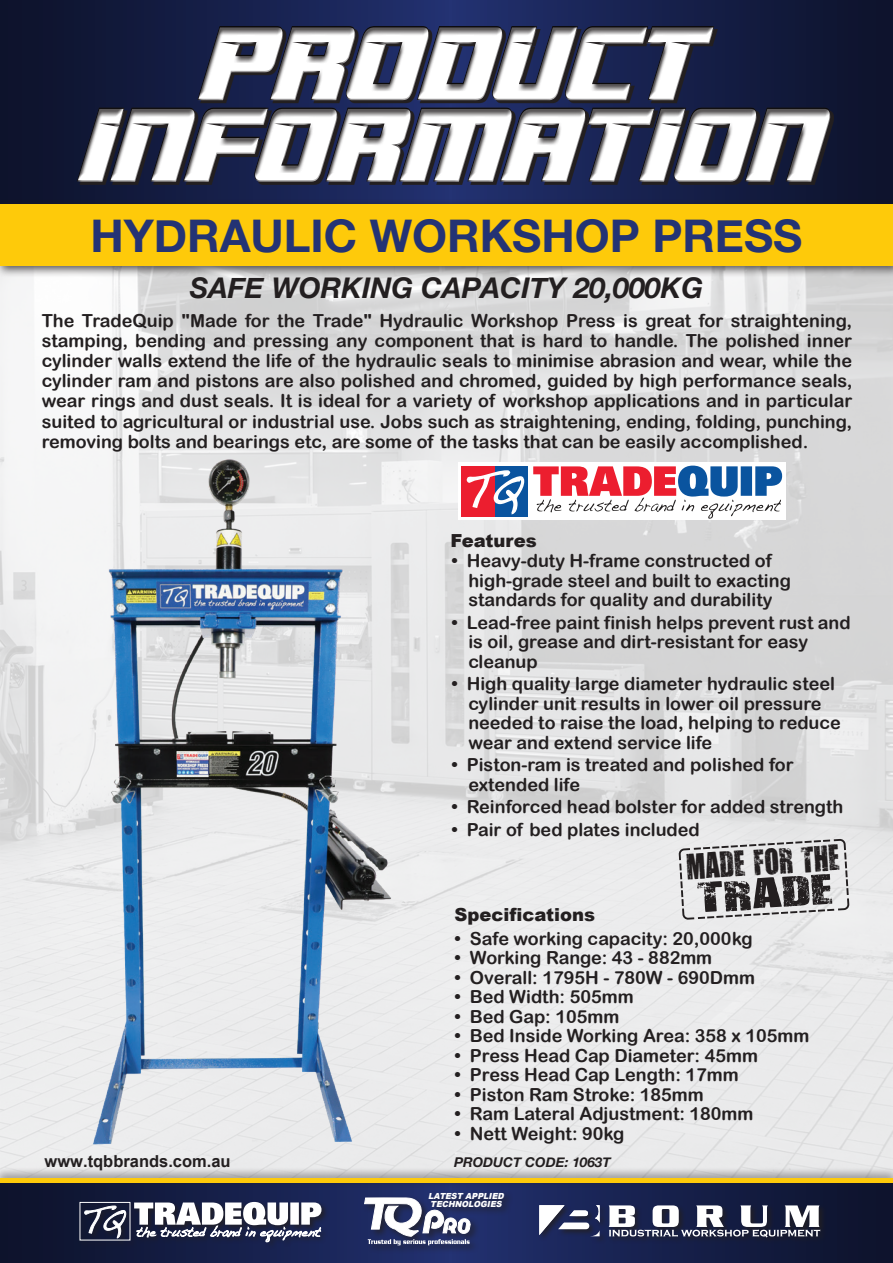
<style>
.page{position:relative;width:893px;height:1263px;background:#fff}
.page>*{position:absolute;margin:0;border:0;box-sizing:border-box;transform-origin:0 0}
.t1{font:126.45px "BESTINCLASS";letter-spacing:.02em;color:#fff;scale:.76 1}
.t2{font:700 45px "Helvetica Neue";color:#243374}
.t3{font:34.8px "You Are Loved";color:#231f20;scale:1.75 1}
.t4{font:29.85px "You Are Loved";color:#231f20}
.t5{font:italic 700 28.5px "Helvetica Neue";color:#231f20}
.t6{font:18px/19.5px "Arial Rounded MT Bold";color:#231f20}
.t7{font:900 18px "Arial";color:#231f20}
.t8{font:700 16.5px "Arial";color:#231f20}
.t9{font:italic 700 13.5px "Helvetica Neue";color:#231f20}
.t10{font:italic 900 8.4px/7.9px "Arial";color:#fff;scale:.96 1}
</style>
<div class="page">
<img style="left:0;top:277px;width:893px;height:890px">
<svg style="left:0;top:0;width:893px;height:199px"></svg>
<svg style="left:0;top:1189px;width:893px;height:74px"></svg>
<div style="left:0;top:199px;width:893px;height:78px;background:#231f20;opacity:.75"></div>
<div style="left:0;top:204px;width:893px;height:62px;background:#feca0a"></div>
<div style="left:73px;top:21px;width:763px;height:170px;background:#fff;opacity:.75"></div>
<div style="left:72px;top:17px;width:762px;height:170px;background:#231f20;opacity:.75"></div>
<div style="left:78px;top:1201px;width:251px;height:48px;background:#231f20;opacity:.75"></div>
<div style="left:79px;top:1202px;width:51px;height:38px;border:1px solid #fff"></div>
<svg style="left:84px;top:1205px;width:42px;height:34px"></svg>
<svg style="left:134px;top:1202px;width:187px;height:40px"></svg>
<div style="left:538px;top:1204px;width:289px;height:40px;background:#231f20;opacity:.75"></div>
<svg style="left:609px;top:1205px;width:211px;height:33px"></svg>
<svg style="left:539px;top:1205px;width:61px;height:31px"></svg>
<div style="left:0;top:1167px;width:893px;height:22px;background:#231f20;opacity:.75"></div>
<hr style="left:0;top:1179px;width:893px;height:4px;background:#feca0a">
<div style="left:427px;top:1190px;width:87px;height:26px;background:#231f20;opacity:.75"></div>
<div style="left:363px;top:1195px;width:117px;height:60px;background:#231f20;opacity:.75"></div>
<svg style="left:364px;top:1197px;width:107px;height:48px"></svg>
<div style="left:458px;top:463px;width:328px;height:57px;background:#fff"></div>
<div style="left:495px;top:466px;width:33px;height:50px;background:#0a549f"></div>
<div style="left:461px;top:466px;width:34px;height:50px;background:#ec1e2f"></div>
<svg style="left:466px;top:470px;width:59px;height:45px"></svg>
<svg style="left:533px;top:466px;width:249px;height:53px"></svg>
<svg style="left:678px;top:838px;width:172px;height:82px"></svg>
<img style="left:81px;top:450px;width:318px;height:700px">
<h1 class="t1" style="left:198px;top:-9px;width:657px">PRODUCT</h1>
<h1 class="t1" style="left:78px;top:72px;width:974px">INFORMATION</h1>
<h2 class="t2" style="left:91px;top:200px;width:713px">HYDRAULIC WORKSHOP PRESS</h2>
<h3 class="t5" style="left:190px;top:270px;width:515px">SAFE WORKING CAPACITY 20,000KG</h3>
<p class="t6" style="left:42px;top:310px;width:812px;line-height:20.1px;text-align:justify">The TradeQuip "Made for the Trade" Hydraulic Workshop Press is great for straightening, stamping, bending and pressing any component that is hard to handle. The polished inner cylinder walls extend the life of the hydraulic seals to minimise abrasion and wear, while the cylinder ram and pistons are also polished and chromed, guided by high performance seals, wear rings and dust seals. It is ideal for a variety of workshop applications and in particular suited to agricultural or industrial use. Jobs such as straightening, ending, folding, punching, removing bolts and bearings etc, are some of the tasks that can be easily accomplished.</p>
<p class="t7" style="left:450px;top:528px;width:88px">Features</p>
<p class="t6" style="left:468px;top:551px;width:324px;text-indent:-17px">• Heavy-duty H-frame constructed of high-grade steel and built to exacting standards for quality and durability</p>
<p class="t6" style="left:468px;top:613px;width:384px;text-indent:-17px">• Lead-free paint finish helps prevent rust and is oil, grease and dirt-resistant for easy cleanup</p>
<p class="t6" style="left:468px;top:674px;width:374px;text-indent:-17px">• High quality large diameter hydraulic steel cylinder unit results in lower oil pressure needed to raise the load, helping to reduce wear and extend service life</p>
<p class="t6" style="left:468px;top:755px;width:327px;text-indent:-17px">• Piston-ram is treated and polished for extended life</p>
<p class="t6" style="left:451px;top:797px;width:394px">• Reinforced head bolster for added strength</p>
<p class="t6" style="left:451px;top:819px;width:250px">• Pair of bed plates included</p>
<p class="t7" style="left:454px;top:901px;width:142px">Specifications</p>
<h3 class="t4" style="left:685px;top:847px;width:155px;rotate:-4deg">MADE FOR THE</h3>
<h3 class="t3" style="left:695px;top:875px;width:79px;rotate:-4deg">TRADE</h3>
<p class="t8" style="left:45px;top:1150px;width:188px">www.tqbbrands.com.au</p>
<p class="t6" style="left:454px;top:928px;width:300px">• Safe working capacity: 20,000kg</p>
<p class="t6" style="left:454px;top:948px;width:259px">• Working Range: 43 - 882mm</p>
<p class="t6" style="left:454px;top:967px;width:302px">• Overall: 1795H - 780W - 690Dmm</p>
<p class="t6" style="left:454px;top:987px;width:181px">• Bed Width: 505mm</p>
<p class="t6" style="left:454px;top:1006px;width:166px">• Bed Gap: 105mm</p>
<p class="t6" style="left:454px;top:1026px;width:356px">• Bed Inside Working Area: 358 x 105mm</p>
<p class="t6" style="left:454px;top:1045px;width:305px">• Press Head Cap Diameter: 45mm</p>
<p class="t6" style="left:454px;top:1065px;width:286px">• Press Head Cap Length: 17mm</p>
<p class="t6" style="left:454px;top:1084px;width:251px">• Piston Ram Stroke: 185mm</p>
<p class="t6" style="left:454px;top:1104px;width:300px">• Ram Lateral Adjustment: 180mm</p>
<p class="t6" style="left:454px;top:1123px;width:171px">• Nett Weight: 90kg</p>
<p class="t9" style="left:454px;top:1154px;width:158px">PRODUCT CODE: 1063T</p>
<p class="t10" style="left:428px;top:1191px;width:83px">LATEST APPLIED<br>TECHNOLOGIES</p>
</div>
